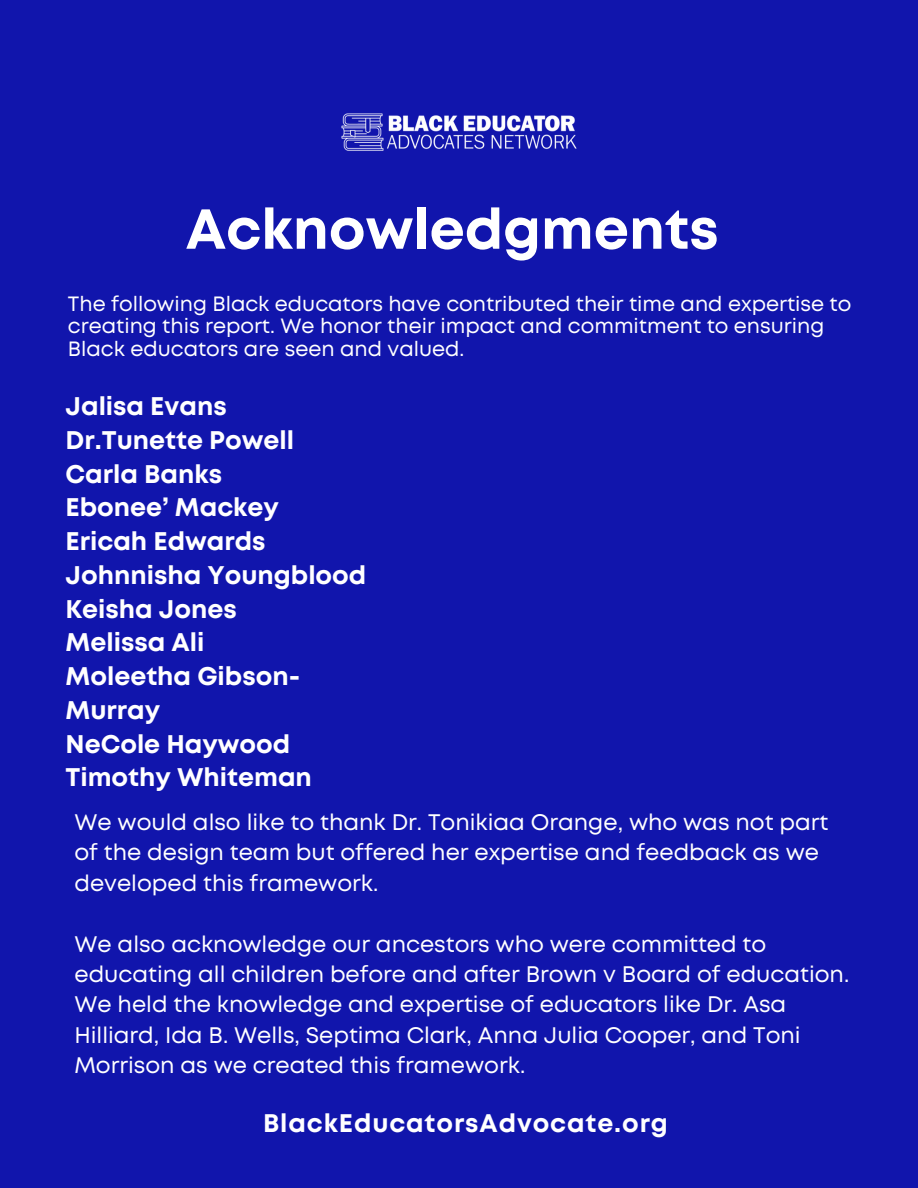
<style>
.page{position:relative;width:918px;height:1188px;background:#1115ac}
.page>*{position:absolute;margin:0;border:0;box-sizing:border-box;transform-origin:0 0}
.t1{font:700 56.25px "Mont";color:#fff}
.t2{font:700 25.5px/33.8px "Mont";color:#fff}
.t3{font:700 25.5px "Mont";letter-spacing:.035em;color:#fff}
.t4{font:22.5px/30.3px "Mont";color:#fff}
.t5{font:20.7px/22.8px "Mont";color:#fff}
</style>
<div class="page">
<img style="left:341px;top:113px;width:236px;height:38px">
<h1 class="t1" style="left:186px;top:208px;width:535px">Acknowledgments</h1>
<p class="t5" style="left:68px;top:293px;width:785px">The following Black educators have contributed their time and expertise to creating this report. We honor their impact and commitment to ensuring<br>Black educators are seen and valued.</p>
<p class="t2" style="left:66px;top:391px;width:302px">Jalisa Evans<br>Dr.Tunette Powell<br>Carla Banks<br>Ebonee’ Mackey<br>Ericah Edwards<br>Johnnisha Youngblood<br>Keisha Jones<br>Melissa Ali<br>Moleetha Gibson-<br>Murray<br>NeCole Haywood<br>Timothy Whiteman</p>
<p class="t4" style="left:74px;top:809px;width:755px">We would also like to thank Dr. Tonikiaa Orange, who was not part of the design team but offered her expertise and feedback as we developed this framework.</p>
<p class="t4" style="left:74px;top:930px;width:776px">We also acknowledge our ancestors who were committed to educating all children before and after Brown v Board of education.<br>We held the knowledge and expertise of educators like Dr. Asa Hilliard, Ida B. Wells, Septima Clark, Anna Julia Cooper, and Toni Morrison as we created this framework.</p>
<p class="t3" style="left:263px;top:1114px;width:406px">BlackEducatorsAdvocate.org</p>
</div>
